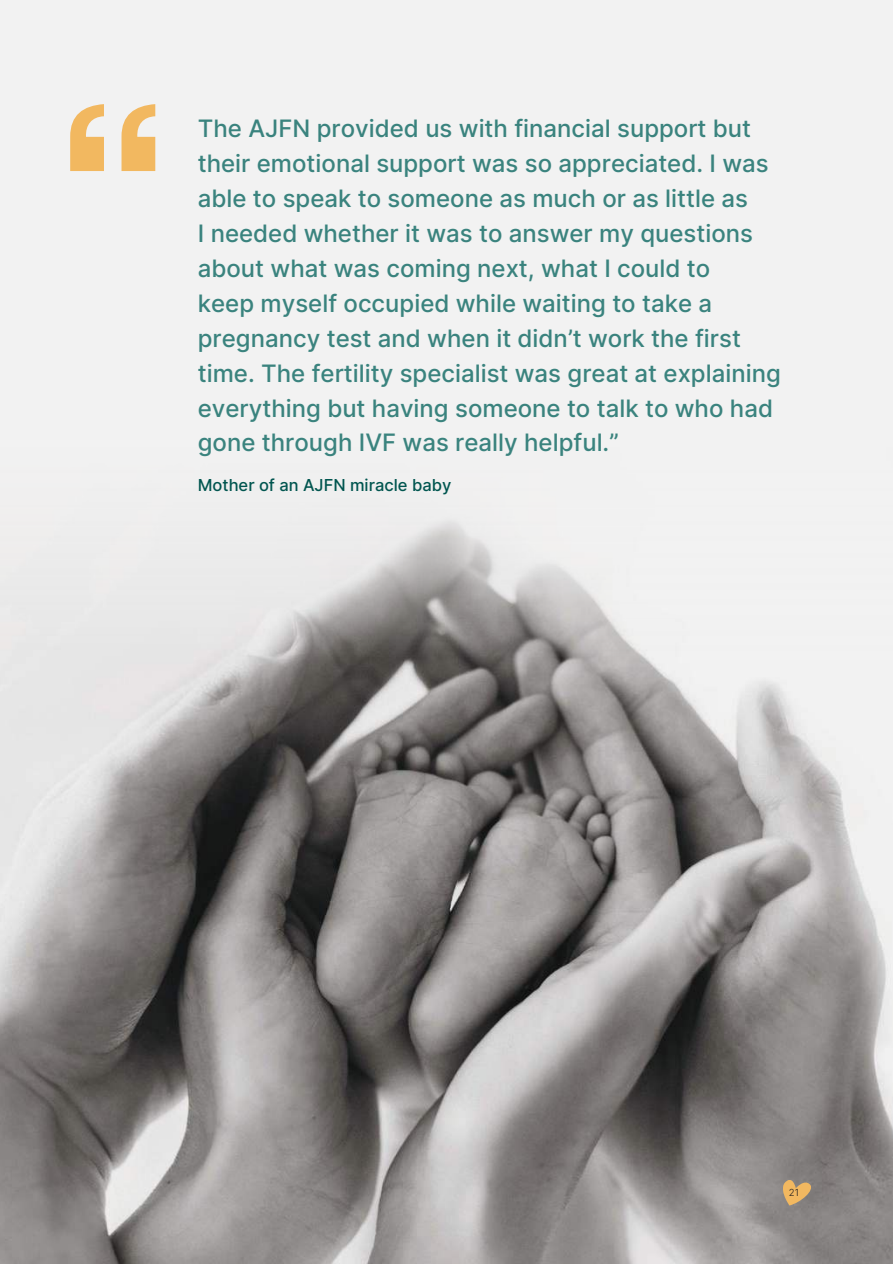
<style>
.page{position:relative;width:893px;height:1264px;background:#fff}
.page>*{position:absolute;margin:0;border:0;box-sizing:border-box;transform-origin:0 0}
.t1{font:500 24px/34.8px "Inter";color:#3a837e}
.t2{font:500 16.5px "Inter";color:#00554f}
.t3{font:300 9.75px "Inter";color:#231f20}
</style>
<div class="page">
<img style="left:0;top:658px;width:892px;height:604px">
<div style="left:0;top:0;width:892px;height:446px;background:#f2f2f2"></div>
<svg style="left:70px;top:104px;width:85px;height:67px"></svg>
<svg style="left:782px;top:1179px;width:29px;height:26px"></svg>
<img style="left:0;top:446px;width:892px;height:212px">
<p class="t1" style="left:198px;top:111px;width:584px">The AJFN provided us with financial support but their emotional support was so appreciated. I was able to speak to someone as much or as little as<br>I needed whether it was to answer my questions about what was coming next, what I could to<br>keep myself occupied while waiting to take a pregnancy test and when it didn9t work the first time. The fertility specialist was great at explaining everything but having someone to talk to who had gone through IVF was really helpful.=</p>
<p class="t2" style="left:198px;top:473px;width:255px">Mother of an AJFN miracle baby</p>
<p class="t3" style="left:788px;top:1185px;width:12px">21</p>
</div>
